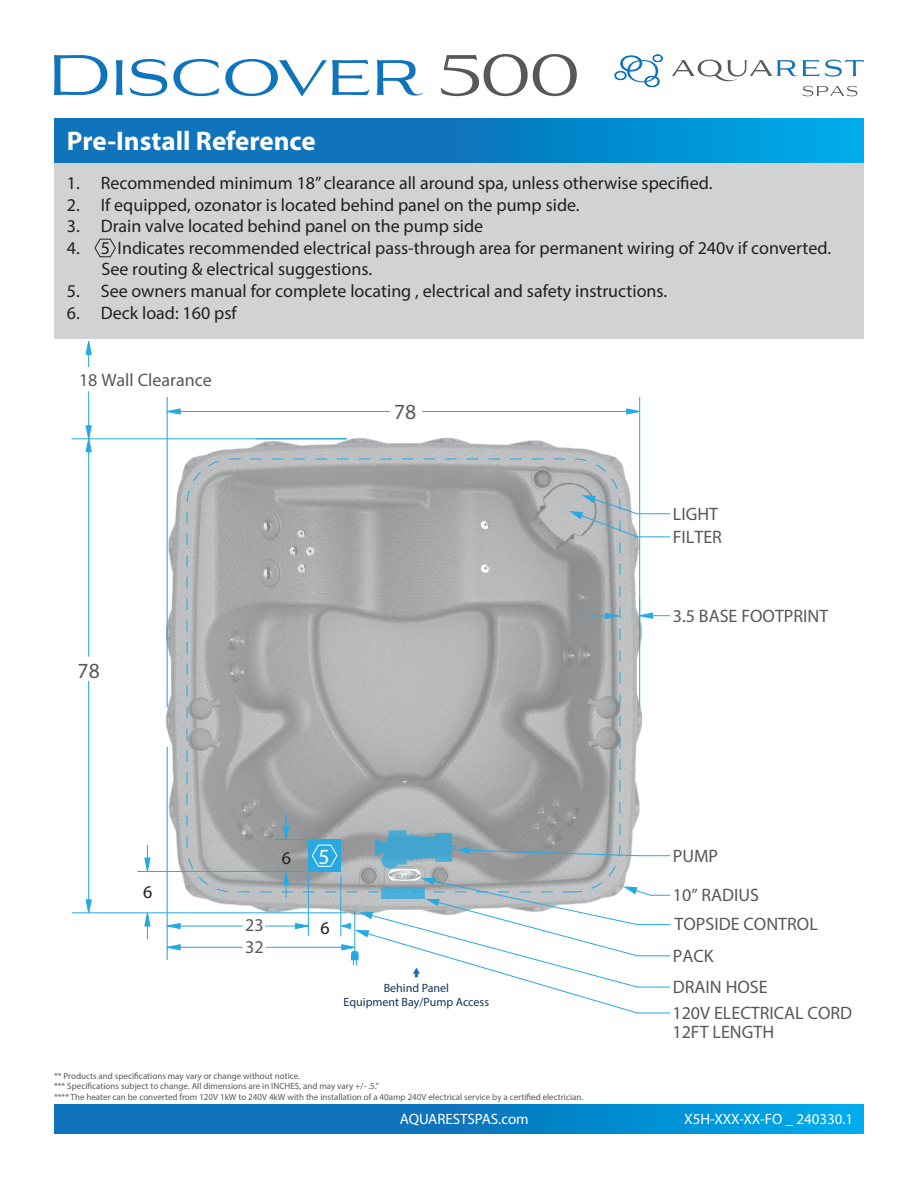
<style>
.page{position:relative;width:918px;height:1188px;background:#fff}
.page>*{position:absolute;margin:0;border:0;box-sizing:border-box;transform-origin:0 0}
.t1{font:700 27px "Myriad Pro";color:#fff}
.t2{font:21.6px "Myriad Pro";color:#57585a}
.t3{font:21.6px "Myriad Pro";color:#fff}
.t4{font:18px/21.6px "Myriad Pro";color:#231f20}
.t5{font:18px/32.1px "Myriad Pro";color:#57585a}
.Bottom_Bar{font:15px "Myriad Pro";color:#fff}
.t6{font:12px "Myriad Pro";color:#10355b}
.Caveat{font:9px "Myriad Pro";color:#57585a}
</style>
<div class="page">
<svg style="left:672px;top:60px;width:192px;height:36px"></svg>
<svg style="left:615px;top:55px;width:48px;height:32px"></svg>
<div style="left:54px;top:119px;width:810px;height:45px;background:linear-gradient(to right,#1566b0,#00a0e1)"></div>
<div style="left:54px;top:1105px;width:810px;height:29px;background:linear-gradient(to right,#1566b0,#00a0e1)"></div>
<div style="left:54px;top:164px;width:810px;height:175px;background:#d1d2d4"></div>
<svg style="left:94px;top:238px;width:22px;height:20px"></svg>
<svg style="left:54px;top:55px;width:53px;height:40px"></svg>
<svg style="left:116px;top:60px;width:7px;height:35px"></svg>
<svg style="left:130px;top:59px;width:37px;height:37px"></svg>
<svg style="left:173px;top:59px;width:46px;height:37px"></svg>
<svg style="left:225px;top:59px;width:145px;height:37px"></svg>
<svg style="left:377px;top:60px;width:46px;height:36px"></svg>
<svg style="left:441px;top:54px;width:136px;height:42px"></svg>
<img style="left:71px;top:430px;width:600px;height:492px">
<div style="left:308px;top:839px;width:33px;height:33px;background:#26aae1"></div>
<hr style="left:88px;top:439px;width:1px;height:217px;background:#26aae1">
<hr style="left:88px;top:681px;width:1px;height:224px;background:#26aae1">
<hr style="left:72px;top:912px;width:275px;height:1px;background:#26aae1">
<hr style="left:72px;top:438px;width:275px;height:1px;background:#26aae1">
<hr style="left:88px;top:392px;width:1px;height:47px;background:#26aae1">
<hr style="left:167px;top:947px;width:75px;height:1px;background:#26aae1">
<hr style="left:266px;top:947px;width:80px;height:1px;background:#26aae1">
<hr style="left:167px;top:397px;width:1px;height:310px;background:#26aae1">
<hr style="left:167px;top:747px;width:1px;height:213px;background:#26aae1">
<hr style="left:423px;top:411px;width:217px;height:1px;background:#26aae1">
<hr style="left:167px;top:411px;width:222px;height:1px;background:#26aae1">
<hr style="left:639px;top:397px;width:1px;height:310px;background:#26aae1">
<svg style="left:85px;top:899px;width:7px;height:15px"></svg>
<svg style="left:85px;top:425px;width:7px;height:28px"></svg>
<svg style="left:85px;top:340px;width:7px;height:27px"></svg>
<svg style="left:626px;top:408px;width:15px;height:7px"></svg>
<svg style="left:166px;top:408px;width:15px;height:7px"></svg>
<svg style="left:311px;top:844px;width:27px;height:23px"></svg>
<hr style="left:275px;top:839px;width:30px;height:1px;background:#26aae1">
<hr style="left:308px;top:874px;width:1px;height:62px;background:#26aae1">
<hr style="left:340px;top:875px;width:1px;height:61px;background:#26aae1">
<svg style="left:282px;top:872px;width:8px;height:26px"></svg>
<svg style="left:282px;top:813px;width:8px;height:26px"></svg>
<svg style="left:144px;top:912px;width:7px;height:27px"></svg>
<svg style="left:144px;top:845px;width:7px;height:26px"></svg>
<svg style="left:589px;top:612px;width:29px;height:8px"></svg>
<hr style="left:640px;top:615px;width:30px;height:1px;background:#26aae1">
<svg style="left:640px;top:612px;width:14px;height:7px"></svg>
<hr style="left:138px;top:871px;width:165px;height:1px;background:#26aae1">
<svg style="left:166px;top:944px;width:15px;height:7px"></svg>
<hr style="left:167px;top:926px;width:75px;height:1px;background:#26aae1">
<hr style="left:265px;top:926px;width:44px;height:1px;background:#26aae1">
<svg style="left:166px;top:922px;width:15px;height:8px"></svg>
<svg style="left:295px;top:922px;width:14px;height:8px"></svg>
<hr style="left:637px;top:536px;width:33px;height:1px;background:#26aae1">
<svg style="left:569px;top:495px;width:69px;height:43px"></svg>
<hr style="left:637px;top:513px;width:33px;height:1px;background:#26aae1">
<hr style="left:637px;top:855px;width:33px;height:1px;background:#26aae1">
<svg style="left:375px;top:830px;width:263px;height:39px"></svg>
<svg style="left:341px;top:878px;width:330px;height:136px"></svg>
<p class="t1" style="left:67px;top:123px;width:250px">Pre-Install Reference</p>
<p class="t4" style="left:67px;top:172px;width:647px">1. Recommended minimum 18” clearance all around spa, unless otherwise specified.</p>
<p class="t4" style="left:67px;top:193px;width:514px">2. If equipped, ozonator is located behind panel on the pump side.</p>
<p class="t4" style="left:67px;top:215px;width:418px">3. Drain valve located behind panel on the pump side</p>
<p class="t4" style="left:101px;top:237px;width:731px;text-indent:-34px">4. 5 Indicates recommended electrical pass-through area for permanent wiring of 240v if converted.<br>See routing &amp; electrical suggestions.</p>
<p class="t4" style="left:67px;top:280px;width:602px">5. See owners manual for complete locating , electrical and safety instructions.</p>
<p class="t4" style="left:67px;top:301px;width:171px">6. Deck load: 160 psf</p>
<p class="t5" style="left:79px;top:363px;width:134px">18 Wall Clearance</p>
<p class="t2" style="left:394px;top:398px;width:24px">78</p>
<p class="t2" style="left:78px;top:658px;width:24px">78</p>
<p class="t4" style="left:143px;top:881px;width:11px">6</p>
<p class="t4" style="left:282px;top:847px;width:11px">6</p>
<p class="t3" style="left:319px;top:843px;width:13px">5</p>
<p class="t5" style="left:245px;top:909px;width:20px">23</p>
<p class="t5" style="left:245px;top:930px;width:20px">32</p>
<p class="t4" style="left:320px;top:917px;width:11px">6</p>
<p class="t6" style="left:384px;top:980px;width:67px">Behind Panel</p>
<p class="t6" style="left:344px;top:995px;width:147px">Equipment Bay/Pump Access</p>
<p class="Caveat" style="left:54px;top:1070px;width:247px">** Products and specifications may vary or change without notice.</p>
<p class="Caveat" style="left:54px;top:1081px;width:326px">*** Specifications subject to change. All dimensions are in INCHES, and may vary +/- .5.”</p>
<p class="Caveat" style="left:54px;top:1092px;width:531px">**** The heater can be converted from 120V 1kW to 240V 4kW with the installation of a 40amp 240V electrical service by a certified electrician.</p>
<p class="t5" style="left:673px;top:497px;width:47px">LIGHT</p>
<p class="t5" style="left:673px;top:521px;width:51px">FILTER</p>
<p class="t5" style="left:673px;top:599px;width:157px">3.5 BASE FOOTPRINT</p>
<p class="t5" style="left:673px;top:839px;width:47px">PUMP</p>
<p class="t5" style="left:673px;top:879px;width:88px">10” RADIUS</p>
<p class="t5" style="left:673px;top:908px;width:147px">TOPSIDE CONTROL<br>PACK</p>
<p class="t5" style="left:673px;top:971px;width:96px">DRAIN HOSE</p>
<p class="t5" style="left:672px;top:997px;width:181px">120V ELECTRICAL CORD</p>
<p class="t5" style="left:672px;top:1016px;width:103px">12FT LENGTH</p>
<p class="Bottom_Bar" style="left:400px;top:1110px;width:131px">AQUARESTSPAS.com</p>
<p class="Bottom_Bar" style="left:684px;top:1110px;width:171px">X5H-XXX-XX-FO _ 240330.1</p>
</div>
